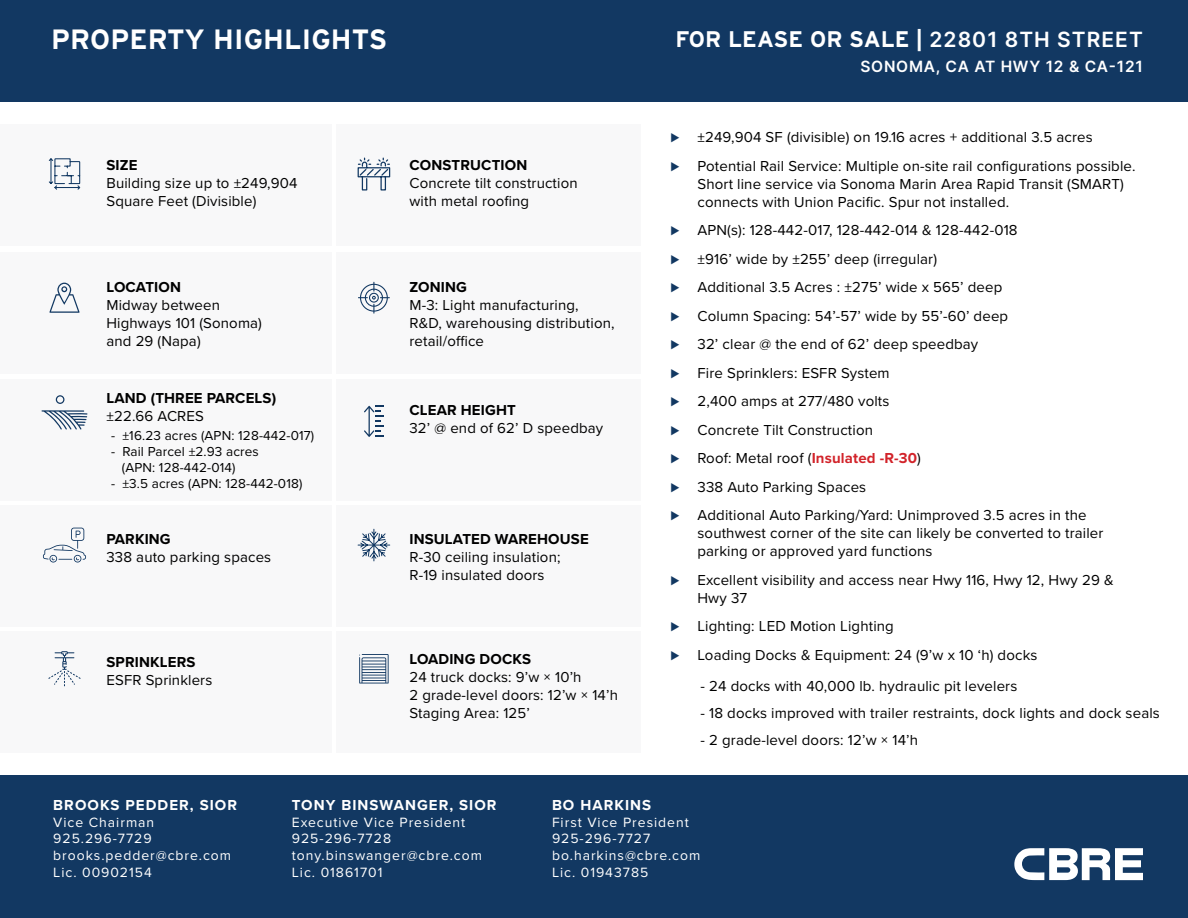
<style>
.page{position:relative;width:1188px;height:918px;background:#fff}
.page>*{position:absolute;margin:0;border:0;box-sizing:border-box;transform-origin:0 0}
.t1{font:700 27.9px "Interstate";letter-spacing:.005em;color:#fff}
.t2{font:700 22.5px "Interstate";letter-spacing:.005em;color:#fff}
.t3{font:600 15.45px "Inter";letter-spacing:.05em;color:#fff}
.t4{font:15px/18px "Proxima Nova";letter-spacing:.01em;color:#000}
.t5{font:700 15px "Proxima Nova";letter-spacing:.01em;color:#000}
.t6{font:700 15px "Proxima Nova";letter-spacing:.07em;color:#fff}
.t7{font:13.95px/16.8px "Proxima Nova";letter-spacing:.07em;color:#fff}
.t8{font:13.5px/16.2px "Proxima Nova";letter-spacing:.01em;color:#000}
.s1{font-family:"Inter";font-weight:600;font-size:21px}
.s2{color:#123862}
.s3{font-weight:700;color:#d2232a}
</style>
<div class="page">
<div style="left:0;top:124px;width:332px;height:122px;background:#f8f8f9"></div>
<div style="left:336px;top:124px;width:304px;height:122px;background:#f8f8f9"></div>
<div style="left:0;top:253px;width:332px;height:121px;background:#f8f8f9"></div>
<div style="left:336px;top:253px;width:304px;height:121px;background:#f8f8f9"></div>
<div style="left:336px;top:379px;width:304px;height:121px;background:#f8f8f9"></div>
<div style="left:0;top:379px;width:332px;height:121px;background:#f8f8f9"></div>
<div style="left:0;top:505px;width:332px;height:122px;background:#f8f8f9"></div>
<div style="left:336px;top:505px;width:304px;height:122px;background:#f8f8f9"></div>
<div style="left:0;top:632px;width:332px;height:121px;background:#f8f8f9"></div>
<div style="left:336px;top:632px;width:304px;height:121px;background:#f8f8f9"></div>
<div style="left:0;top:776px;width:1188px;height:142px;background:#123862"></div>
<div style="left:0;top:0;width:1188px;height:102px;background:#123862"></div>
<svg style="left:1014px;top:848px;width:129px;height:32px"></svg>
<svg style="left:48px;top:158px;width:33px;height:32px"></svg>
<svg style="left:56px;top:395px;width:8px;height:9px"></svg>
<svg style="left:42px;top:410px;width:45px;height:20px"></svg>
<svg style="left:49px;top:283px;width:31px;height:30px"></svg>
<svg style="left:358px;top:282px;width:32px;height:32px"></svg>
<svg style="left:357px;top:157px;width:34px;height:34px"></svg>
<svg style="left:359px;top:654px;width:30px;height:30px"></svg>
<svg style="left:43px;top:528px;width:43px;height:35px"></svg>
<svg style="left:48px;top:651px;width:33px;height:35px"></svg>
<svg style="left:364px;top:406px;width:20px;height:31px"></svg>
<svg style="left:357px;top:528px;width:34px;height:34px"></svg>
<h1 class="t1" style="left:51px;top:24px;width:338px">PROPERTY HIGHLIGHTS</h1>
<p class="t5" style="left:107px;top:153px;width:33px">SIZE</p>
<p class="t4" style="left:107px;top:173px;width:192px">Building size up to ±249,904<br>Square Feet (Divisible)</p>
<p class="t5" style="left:107px;top:276px;width:76px">LOCATION</p>
<p class="t4" style="left:107px;top:296px;width:157px">Midway between<br>Highways 101 (Sonoma) and 29 (Napa)</p>
<p class="t5" style="left:106px;top:387px;width:171px">LAND (THREE PARCELS)</p>
<p class="t4" style="left:106px;top:407px;width:99px">±22.66 ACRES</p>
<p class="t8" style="left:111px;top:426px;width:205px">- ±16.23 acres (APN: 128-442-017)</p>
<p class="t8" style="left:122px;top:443px;width:139px;text-indent:-11px">- Rail Parcel ±2.93 acres (APN: 128-442-014)</p>
<p class="t8" style="left:111px;top:475px;width:193px">- ±3.5 acres (APN: 128-442-018)</p>
<p class="t5" style="left:106px;top:528px;width:66px">PARKING</p>
<p class="t4" style="left:106px;top:548px;width:166px">338 auto parking spaces</p>
<p class="t5" style="left:106px;top:651px;width:90px">SPRINKLERS</p>
<p class="t4" style="left:106px;top:671px;width:107px">ESFR Sprinklers</p>
<p class="t5" style="left:410px;top:153px;width:119px">CONSTRUCTION</p>
<p class="t4" style="left:410px;top:173px;width:170px">Concrete tilt construction with metal roofing</p>
<p class="t5" style="left:410px;top:276px;width:59px">ZONING</p>
<p class="t4" style="left:410px;top:296px;width:207px">M-3: Light manufacturing,<br>R&amp;D, warehousing distribution, retail/office</p>
<p class="t5" style="left:410px;top:399px;width:108px">CLEAR HEIGHT</p>
<p class="t4" style="left:410px;top:419px;width:195px">32’ @ end of 62’ D speedbay</p>
<p class="t5" style="left:409px;top:528px;width:181px">INSULATED WAREHOUSE</p>
<p class="t4" style="left:409px;top:548px;width:153px">R-30 ceiling insulation;<br>R-19 insulated doors</p>
<p class="t5" style="left:409px;top:648px;width:123px">LOADING DOCKS</p>
<p class="t4" style="left:410px;top:668px;width:210px">24 truck docks: 9’w × 10’h<br>2 grade-level doors: 12’w × 14’h<br>Staging Area: 125’</p>
<h2 class="t2" style="left:676px;top:27px;width:469px">FOR LEASE OR SALE | <span class="s1">22801 8TH STREET</span></h2>
<p class="t3" style="left:860px;top:55px;width:284px">SONOMA, CA AT HWY 12 &amp; CA-121</p>
<p class="t4" style="left:670px;top:122px;width:467px;line-height:28.5px"><span class="s2">⊲</span> ±249,904 SF (divisible) on 19.16 acres + additional 3.5 acres<br><span class="s2">⊲</span> Potential Rail Service: Multiple on-site rail configurations possible.</p>
<p class="t4" style="left:697px;top:174px;width:428px">Short line service via Sonoma Marin Area Rapid Transit (SMART) connects with Union Pacific. Spur not installed.</p>
<p class="t4" style="left:670px;top:215px;width:418px;line-height:28.5px"><span class="s2">⊲</span> APN(s): 128-442-017, 128-442-014 &amp; 128-442-018<br><span class="s2">⊲</span> ±916’ wide by ±255’ deep (irregular)<br><span class="s2">⊲</span> Additional 3.5 Acres : ±275’ wide x 565’ deep<br><span class="s2">⊲</span> Column Spacing: 54’-57’ wide by 55’-60’ deep<br><span class="s2">⊲</span> 32’ clear @ the end of 62’ deep speedbay<br><span class="s2">⊲</span> Fire Sprinklers: ESFR System<br><span class="s2">⊲</span> 2,400 amps at 277/480 volts<br><span class="s2">⊲</span> Concrete Tilt Construction<br><span class="s2">⊲</span> Roof: Metal roof (<span class="s3">Insulated -R-30</span>)<br><span class="s2">⊲</span> 338 Auto Parking Spaces<br><span class="s2">⊲</span> Additional Auto Parking/Yard: Unimproved 3.5 acres in the</p>
<p class="t4" style="left:697px;top:524px;width:407px">southwest corner of the site can likely be converted to trailer parking or approved yard functions</p>
<p class="t4" style="left:697px;top:570px;width:418px;text-indent:-27px"><span class="s2">⊲</span> Excellent visibility and access near Hwy 116, Hwy 12, Hwy 29 &amp;<br>Hwy 37</p>
<p class="t4" style="left:670px;top:611px;width:368px;line-height:28.5px"><span class="s2">⊲</span> Lighting: LED Motion Lighting<br><span class="s2">⊲</span> Loading Docks &amp; Equipment: 24 (9’w x 10 ‘h) docks</p>
<p class="t4" style="left:700px;top:677px;width:318px">- 24 docks with 40,000 lb. hydraulic pit levelers</p>
<p class="t4" style="left:700px;top:704px;width:461px">- 18 docks improved with trailer restraints, dock lights and dock seals</p>
<p class="t4" style="left:700px;top:731px;width:219px">- 2 grade-level doors: 12’w × 14’h</p>
<p class="t6" style="left:53px;top:794px;width:185px">BROOKS PEDDER, SIOR</p>
<p class="t7" style="left:53px;top:813px;width:179px">Vice Chairman<br>925.296-7729 brooks.pedder@cbre.com<br>Lic. 00902154</p>
<p class="t6" style="left:292px;top:794px;width:206px">TONY BINSWANGER, SIOR</p>
<p class="t7" style="left:292px;top:813px;width:192px">Executive Vice President<br>925-296-7728 tony.binswanger@cbre.com<br>Lic. 01861701</p>
<p class="t6" style="left:552px;top:794px;width:101px">BO HARKINS</p>
<p class="t7" style="left:552px;top:813px;width:150px">First Vice President<br>925-296-7727 bo.harkins@cbre.com<br>Lic. 01943785</p>
</div>
